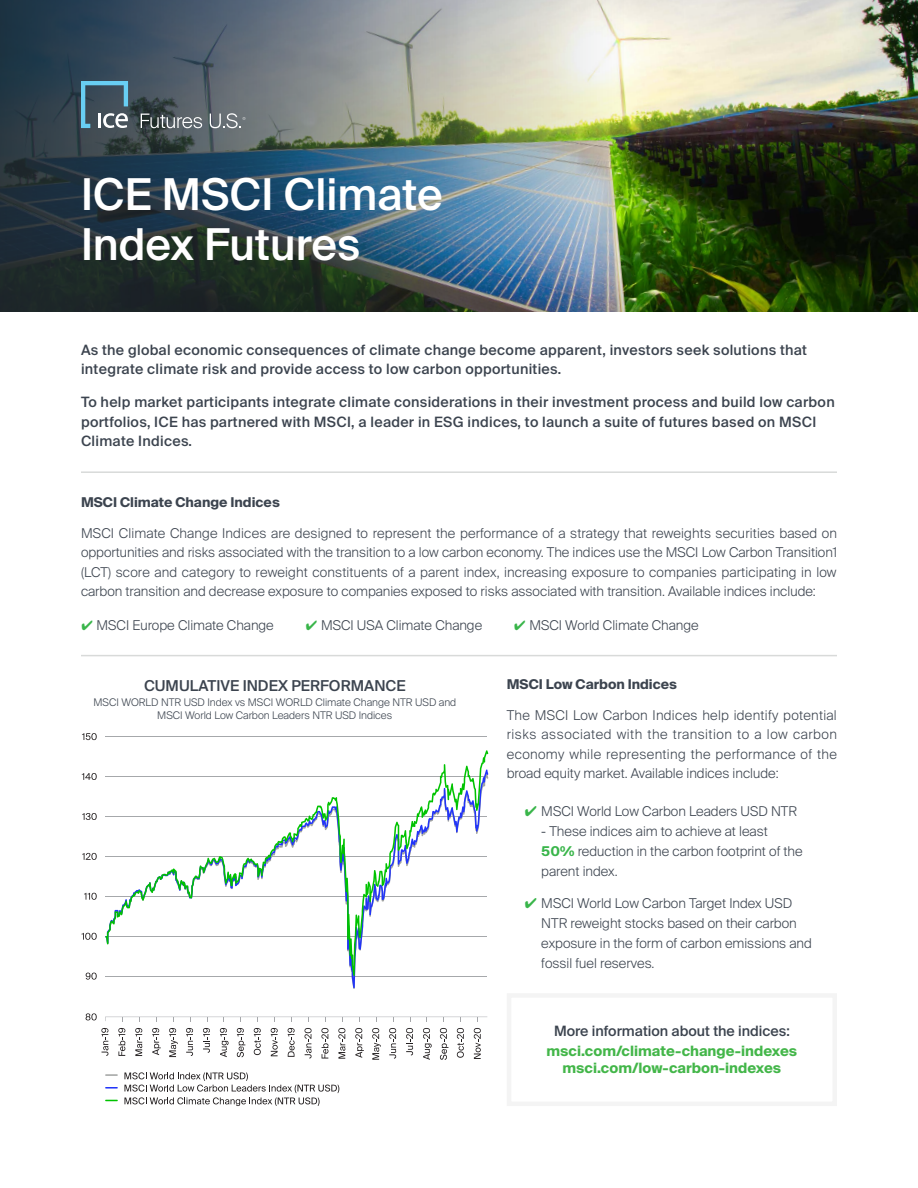
<style>
.page{position:relative;width:918px;height:1188px;background:#fff}
.page>*{position:absolute;margin:0;border:0;box-sizing:border-box;transform-origin:0 0}
.t1{font:500 43.95px/49.7px "Suisse Intl";color:#fff}
.t2{font:500 15px "Suisse Intl";color:#3c444f}
.t3{font:500 14.25px/19.5px "Suisse Intl";letter-spacing:.02em;color:#3c444f}
.t4{font:700 14.25px/16.6px "Suisse Intl";color:#43b649;text-align:center}
.t5{font:500 14.25px "Suisse Intl";color:#3c444f}
.t6{font:300 13.5px/19.5px "Suisse Intl";color:#3c444f;text-align:justify}
.t7{font:700 13.5px "Suisse Intl";color:#3c444f}
.t8{font:300 10.5px/13.2px "Suisse Intl";color:#3c444f;text-align:center}
.s1{color:#39b54a}
.s2{font-weight:700;color:#39b54a}
</style>
<div class="page">
<div style="left:507px;top:993px;width:330px;height:113px;border:4px solid #f4f4f4"></div>
<img style="left:624px;top:0;width:294px;height:312px">
<img style="left:0;top:0;width:624px;height:312px">
<svg style="left:141px;top:114px;width:61px;height:14px"></svg>
<svg style="left:81px;top:81px;width:47px;height:47px;background:#5a7a8a"></svg>
<svg style="left:210px;top:113px;width:35px;height:15px"></svg>
<hr style="left:81px;top:471px;width:756px;height:2px;background:#d8dad9">
<hr style="left:81px;top:655px;width:756px;height:1px;background:#d8dad9">
<hr style="left:105px;top:736px;width:382px;height:1px;background:#a6a8ab">
<svg style="left:105px;top:976px;width:382px;height:12px"></svg>
<svg style="left:82px;top:733px;width:15px;height:7px"></svg>
<svg style="left:82px;top:773px;width:15px;height:7px"></svg>
<svg style="left:82px;top:813px;width:15px;height:7px"></svg>
<svg style="left:82px;top:853px;width:15px;height:7px"></svg>
<svg style="left:84px;top:893px;width:13px;height:7px"></svg>
<svg style="left:86px;top:973px;width:11px;height:7px"></svg>
<svg style="left:86px;top:1013px;width:11px;height:7px"></svg>
<svg style="left:101px;top:1028px;width:7px;height:28px"></svg>
<svg style="left:135px;top:1028px;width:7px;height:28px"></svg>
<svg style="left:152px;top:1028px;width:9px;height:27px"></svg>
<svg style="left:118px;top:1028px;width:7px;height:28px"></svg>
<svg style="left:169px;top:1028px;width:9px;height:29px"></svg>
<svg style="left:186px;top:1028px;width:7px;height:28px"></svg>
<svg style="left:203px;top:1028px;width:7px;height:25px"></svg>
<svg style="left:220px;top:1028px;width:9px;height:29px"></svg>
<svg style="left:237px;top:1028px;width:8px;height:29px"></svg>
<svg style="left:254px;top:1028px;width:7px;height:27px"></svg>
<svg style="left:271px;top:1028px;width:7px;height:28px"></svg>
<svg style="left:288px;top:1028px;width:7px;height:29px"></svg>
<svg style="left:305px;top:1028px;width:7px;height:31px"></svg>
<svg style="left:321px;top:1028px;width:7px;height:31px"></svg>
<svg style="left:338px;top:1028px;width:7px;height:31px"></svg>
<svg style="left:355px;top:1028px;width:9px;height:30px"></svg>
<svg style="left:372px;top:1028px;width:9px;height:32px"></svg>
<svg style="left:389px;top:1028px;width:7px;height:31px"></svg>
<svg style="left:406px;top:1028px;width:7px;height:27px"></svg>
<svg style="left:423px;top:1028px;width:9px;height:32px"></svg>
<svg style="left:440px;top:1028px;width:8px;height:32px"></svg>
<svg style="left:457px;top:1028px;width:7px;height:30px"></svg>
<svg style="left:474px;top:1028px;width:7px;height:31px"></svg>
<svg style="left:105px;top:750px;width:383px;height:226px"></svg>
<svg style="left:81px;top:933px;width:16px;height:7px"></svg>
<svg style="left:105px;top:1017px;width:382px;height:4px"></svg>
<svg style="left:124px;top:1072px;width:215px;height:34px"></svg>
<svg style="left:105px;top:1074px;width:13px;height:2px"></svg>
<svg style="left:105px;top:1087px;width:13px;height:2px"></svg>
<svg style="left:105px;top:1100px;width:13px;height:1px"></svg>
<h1 class="t1" style="left:81px;top:170px;width:363px">ICE MSCI Climate<br>Index Futures</h1>
<p class="t3" style="left:81px;top:340px;width:728px">As the global economic consequences of climate change become apparent, investors seek solutions that integrate climate risk and provide access to low carbon opportunities.</p>
<p class="t3" style="left:81px;top:393px;width:755px">To help market participants integrate climate considerations in their investment process and build low carbon portfolios, ICE has partnered with MSCI, a leader in ESG indices, to launch a suite of futures based on MSCI<br>Climate Indices.</p>
<p class="t7" style="left:81px;top:495px;width:200px">MSCI Climate Change Indices</p>
<p class="t6" style="left:81px;top:523px;width:758px">MSCI Climate Change Indices are designed to represent the performance of a strategy that reweights securities based on opportunities and risks associated with the transition to a low carbon economy. The indices use the MSCI Low Carbon Transition1 (LCT) score and category to reweight constituents of a parent index, increasing exposure to companies participating in low carbon transition and decrease exposure to companies exposed to risks associated with transition. Available indices include:</p>
<p class="t6" style="left:81px;top:615px;width:194px"><span class="s1">✔</span> MSCI Europe Climate Change</p>
<p class="t6" style="left:306px;top:615px;width:178px"><span class="s1">✔</span> MSCI USA Climate Change</p>
<p class="t6" style="left:514px;top:615px;width:186px"><span class="s1">✔</span> MSCI World Climate Change</p>
<p class="t2" style="left:144px;top:677px;width:263px">CUMULATIVE INDEX PERFORMANCE</p>
<p class="t8" style="left:93px;top:696px;width:364px">MSCI WORLD NTR USD Index vs MSCI WORLD Climate Change NTR USD and<br>MSCI World Low Carbon Leaders NTR USD Indices</p>
<p class="t7" style="left:507px;top:677px;width:172px">MSCI Low Carbon Indices</p>
<p class="t6" style="left:507px;top:705px;width:332px">The MSCI Low Carbon Indices help identify potential risks associated with the transition to a low carbon economy while representing the performance of the broad equity market. Available indices include:</p>
<p class="t6" style="left:525px;top:801px;width:274px"><span class="s1">✔</span> MSCI World Low Carbon Leaders USD NTR</p>
<p class="t6" style="left:541px;top:821px;width:263px;line-height:20.1px;text-align:left">- These indices aim to achieve at least<br><span class="s2">50%</span> reduction in the carbon footprint of the parent index.</p>
<p class="t6" style="left:541px;top:893px;width:272px;line-height:20.1px;text-align:left;text-indent:-17px"><span class="s1">✔</span> MSCI World Low Carbon Target Index USD NTR reweight stocks based on their carbon exposure in the form of carbon emissions and fossil fuel reserves.</p>
<p class="t5" style="left:554px;top:1023px;width:237px">More information about the indices:</p>
<p class="t4" style="left:547px;top:1043px;width:252px">msci.com/climate-change-indexes msci.com/low-carbon-indexes</p>
</div>
